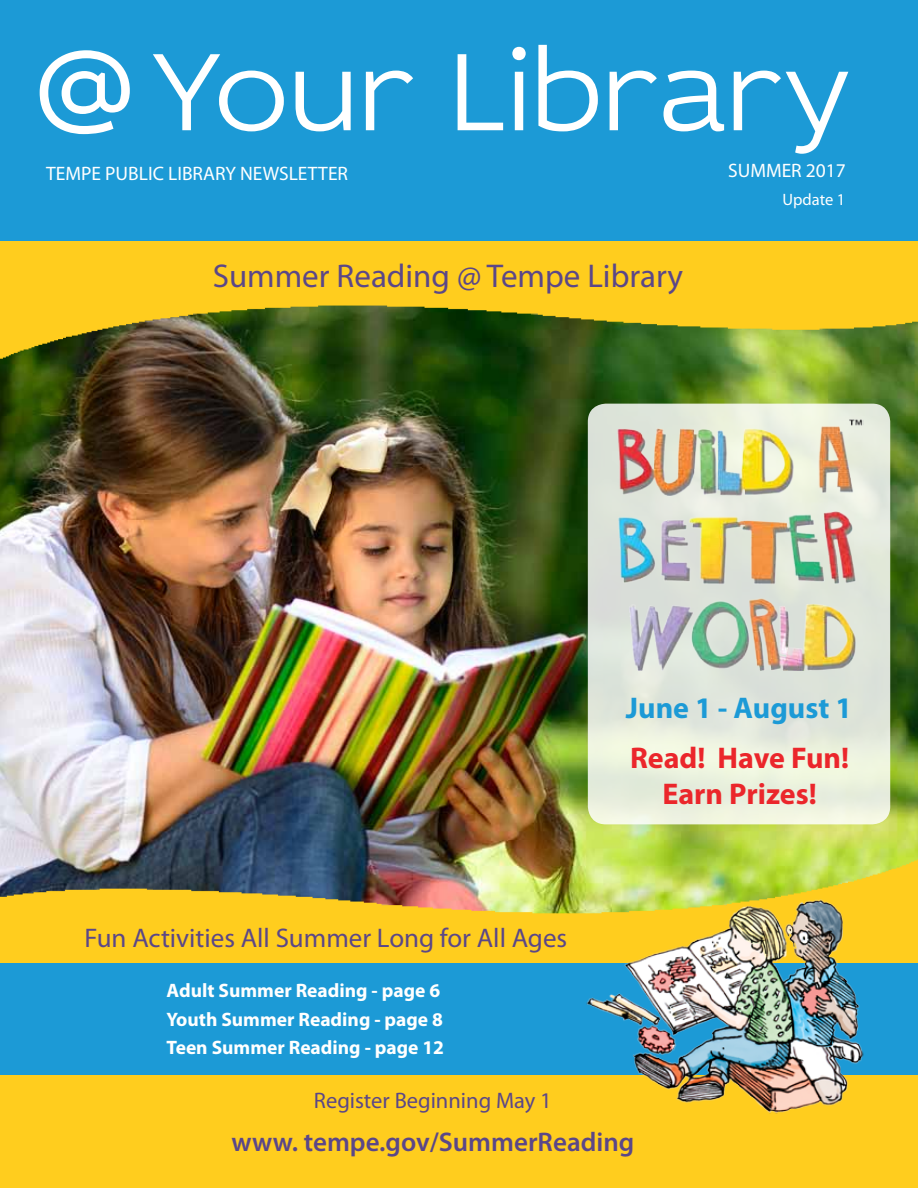
<style>
.page{position:relative;width:918px;height:1188px;background:#fff}
.page>*{position:absolute;margin:0;border:0;box-sizing:border-box;transform-origin:0 0}
.t1{font:300 117px "Idealist Sans";letter-spacing:-.01em;color:#fff}
.t2{font:33px "Myriad Pro";color:#5b4788}
.t3{font:700 30px/36px "Myriad Pro";color:#eb262b;text-align:center}
.t4{font:700 30px "Myriad Pro";color:#1c9ad6}
.t5{font:27px "Myriad Pro";color:#5b4788}
.t6{font:600 27px "Myriad Pro";color:#5b4788}
.t7{font:22.5px "Myriad Pro";color:#5b4788}
.t8{font:700 19.5px/28.5px "Myriad Pro";color:#fff}
.t9{font:19.5px "Myriad Pro";color:#fff}
.t10{font:16.5px "Myriad Pro";color:#fff}
.s1{font-size:129px}
</style>
<div class="page">
<img style="left:0;top:367px;width:918px;height:484px">
<img style="left:0;top:240px;width:918px;height:127px">
<div style="left:0;top:0;width:918px;height:240px;background:#1c9ad6"></div>
<div style="left:0;top:925px;width:918px;height:263px;background:#ffcd1e"></div>
<svg style="left:588px;top:404px;width:302px;height:420px;background:#e4eadc"></svg>
<img style="left:0;top:851px;width:918px;height:113px">
<div style="left:0;top:964px;width:918px;height:111px;background:#1c9ad6"></div>
<img style="left:579px;top:891px;width:291px;height:223px">
<img style="left:615px;top:417px;width:249px;height:254px">
<h1 class="t1" style="left:35px;top:12px;width:819px"><span class="s1">@</span>Your Library</h1>
<p class="t9" style="left:46px;top:161px;width:303px">TEMPE PUBLIC LIBRARY NEWSLETTER</p>
<p class="t9" style="left:728px;top:159px;width:119px">SUMMER 2017</p>
<h2 class="t2" style="left:213px;top:255px;width:472px">Summer Reading @ Tempe Library</h2>
<p class="t10" style="left:783px;top:189px;width:64px">Update 1</p>
<h3 class="t4" style="left:626px;top:689px;width:228px">June 1 - August 1</h3>
<h3 class="t5" style="left:85px;top:921px;width:484px">Fun Activities All Summer Long for All Ages</h3>
<p class="t8" style="left:167px;top:976px;width:279px">Adult Summer Reading - page 6<br>Youth Summer Reading - page 8<br>Teen Summer Reading - page 12</p>
<h3 class="t3" style="left:630px;top:738px;width:221px">Read! Have Fun!<br>Earn Prizes!</h3>
<p class="t7" style="left:314px;top:1086px;width:239px">Register Beginning May 1</p>
<h3 class="t6" style="left:231px;top:1125px;width:404px">www. tempe.gov/SummerReading</h3>
</div>
